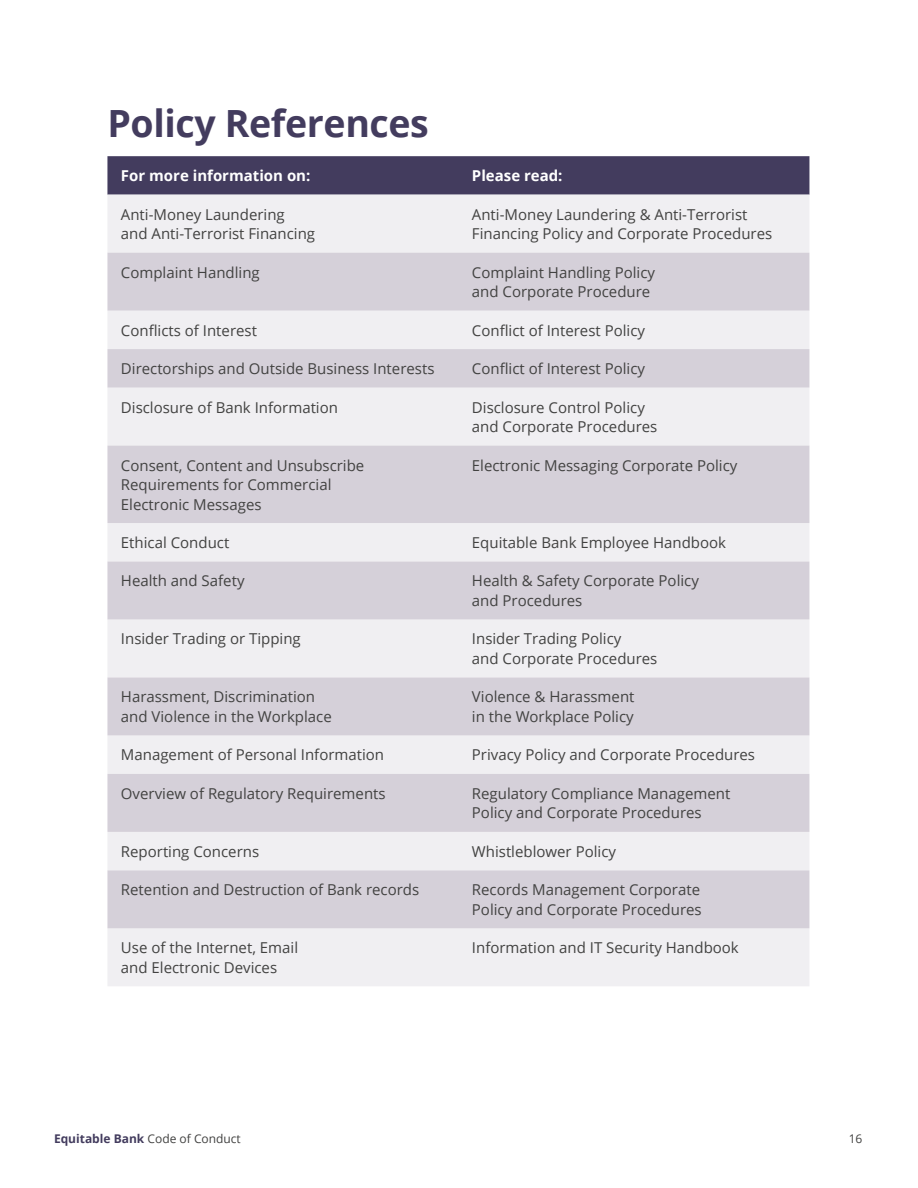
<style>
.page{position:relative;width:918px;height:1188px;background:#fff}
.page>*{position:absolute;margin:0;border:0;box-sizing:border-box;transform-origin:0 0}
.Heading_1{font:700 37.5px "Open Sans";letter-spacing:-.01em;color:#433c5e}
.t1{font:15px/19.5px "Open Sans";color:#424241}
.t2{font:700 15px "Open Sans";color:#fff}
.t3{font:700 12px "Open Sans";color:#433c5e}
.t4{font:12px "Open Sans";color:#424241}
.s1{font-weight:400;color:#424241}
</style>
<div class="page">
<div style="left:107px;top:156px;width:702px;height:39px;background:#433c5e"></div>
<div style="left:107px;top:195px;width:702px;height:791px;background:#f0eff2"></div>
<svg style="left:107px;top:253px;width:702px;height:675px;fill:#d5d0d9"></svg>
<p class="Heading_1" style="left:107px;top:97px;width:323px">Policy References</p>
<p class="t2" style="left:121px;top:165px;width:191px">For more information on:</p>
<p class="t2" style="left:472px;top:165px;width:92px">Please read:</p>
<p class="t1" style="left:121px;top:204px;width:196px">Anti-Money Laundering and Anti-Terrorist Financing</p>
<p class="t1" style="left:472px;top:204px;width:302px">Anti-Money Laundering &amp; Anti-Terrorist<br>Financing Policy and Corporate Procedures</p>
<p class="t1" style="left:121px;top:262px;width:140px">Complaint Handling</p>
<p class="t1" style="left:472px;top:262px;width:185px">Complaint Handling Policy and Corporate Procedure</p>
<p class="t1" style="left:121px;top:320px;width:138px">Conflicts of Interest</p>
<p class="t1" style="left:472px;top:320px;width:175px">Conflict of Interest Policy</p>
<p class="t1" style="left:121px;top:359px;width:315px">Directorships and Outside Business Interests</p>
<p class="t1" style="left:472px;top:359px;width:175px">Conflict of Interest Policy</p>
<p class="t1" style="left:121px;top:397px;width:219px">Disclosure of Bank Information</p>
<p class="t1" style="left:472px;top:397px;width:187px">Disclosure Control Policy and Corporate Procedures</p>
<p class="t1" style="left:121px;top:455px;width:245px">Consent, Content and Unsubscribe<br>Requirements for Commercial<br>Electronic Messages</p>
<p class="t1" style="left:472px;top:455px;width:267px">Electronic Messaging Corporate Policy</p>
<p class="t1" style="left:121px;top:532px;width:110px">Ethical Conduct</p>
<p class="t1" style="left:472px;top:532px;width:256px">Equitable Bank Employee Handbook</p>
<p class="t1" style="left:121px;top:571px;width:125px">Health and Safety</p>
<p class="t1" style="left:472px;top:571px;width:229px">Health &amp; Safety Corporate Policy and Procedures</p>
<p class="t1" style="left:121px;top:629px;width:181px">Insider Trading or Tipping</p>
<p class="t1" style="left:472px;top:629px;width:187px">Insider Trading Policy<br>and Corporate Procedures</p>
<p class="t1" style="left:121px;top:687px;width:212px">Harassment, Discrimination and Violence in the Workplace</p>
<p class="t1" style="left:472px;top:687px;width:164px">Violence &amp; Harassment in the Workplace Policy</p>
<p class="t1" style="left:121px;top:745px;width:265px">Management of Personal Information</p>
<p class="t1" style="left:472px;top:745px;width:285px">Privacy Policy and Corporate Procedures</p>
<p class="t1" style="left:121px;top:783px;width:266px">Overview of Regulatory Requirements</p>
<p class="t1" style="left:472px;top:783px;width:260px">Regulatory Compliance Management<br>Policy and Corporate Procedures</p>
<p class="t1" style="left:121px;top:841px;width:140px">Reporting Concerns</p>
<p class="t1" style="left:472px;top:841px;width:146px">Whistleblower Policy</p>
<p class="t1" style="left:121px;top:880px;width:300px">Retention and Destruction of Bank records</p>
<p class="t1" style="left:472px;top:880px;width:231px">Records Management Corporate<br>Policy and Corporate Procedures</p>
<p class="t1" style="left:121px;top:938px;width:179px">Use of the Internet, Email and Electronic Devices</p>
<p class="t1" style="left:472px;top:938px;width:268px">Information and IT Security Handbook</p>
<p class="t3" style="left:54px;top:1130px;width:188px">Equitable Bank <span class="s1">Code of Conduct</span></p>
<p class="t4" style="left:849px;top:1131px;width:15px">16</p>
</div>
